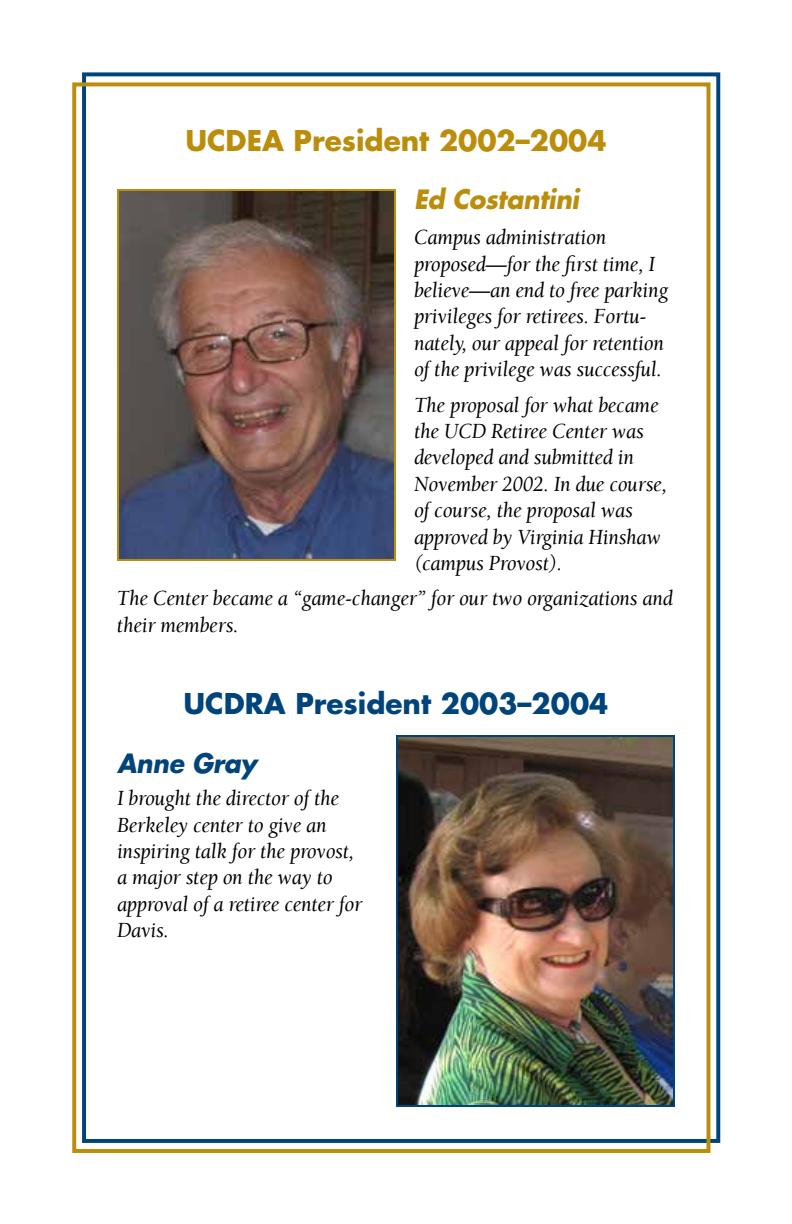
<style>
.page{position:relative;width:792px;height:1224px;background:#fff}
.page>*{position:absolute;margin:0;border:0;box-sizing:border-box;transform-origin:0 0}
.t1{font:700 28px "Futura UC Davis";color:#bb8d0b}
.t2{font:700 28px "Futura UC Davis";color:#00447c}
.t3{font:italic 700 26px "Futura UC Davis";letter-spacing:-.01em;color:#bb8d0b;scale:.96 1}
.t4{font:italic 700 26px "Futura UC Davis";letter-spacing:-.01em;color:#00447c;scale:.96 1}
.t5{font:italic 500 22px/26.4px "Berkeley UC Davis";letter-spacing:-.01em;color:#000;scale:.96 1}
</style>
<div class="page">
<div style="left:82px;top:72px;width:638px;height:1071px;border:4px solid #00447c"></div>
<div style="left:72px;top:82px;width:638px;height:1071px;border:4px solid #bb8d0b"></div>
<img style="left:120px;top:192px;width:273px;height:366px">
<div style="left:117px;top:189px;width:279px;height:372px;border:2px solid #bb8d0b"></div>
<img style="left:399px;top:738px;width:273px;height:366px">
<div style="left:396px;top:735px;width:279px;height:372px;border:2px solid #00447c"></div>
<p class="t1" style="left:185px;top:122px;width:423px">UCDEA President 2002–2004</p>
<p class="t3" style="left:414px;top:182px;width:174px">Ed Costantini</p>
<p class="t5" style="left:414px;top:224px;width:266px">Campus administration proposed—for the first time, I believe—an end to free parking privileges for retirees. Fortu&shy;nately, our appeal for retention of the privilege was successful.</p>
<p class="t5" style="left:414px;top:391px;width:265px">The proposal for what became the UCD Retiree Center was developed and submitted in<br>November 2002. In due course, of course, the proposal was approved by Virginia Hinshaw (campus Provost).</p>
<p class="t5" style="left:117px;top:585px;width:581px">The Center became a “game-changer” for our two organizations and their members.</p>
<p class="t2" style="left:184px;top:685px;width:426px">UCDRA President 2003–2004</p>
<p class="t4" style="left:117px;top:746px;width:147px">Anne Gray</p>
<p class="t5" style="left:117px;top:785px;width:257px">I brought the director of the<br>Berkeley center to give an inspiring talk for the provost, a major step on the way to approval of a retiree center for<br>Davis.</p>
</div>
